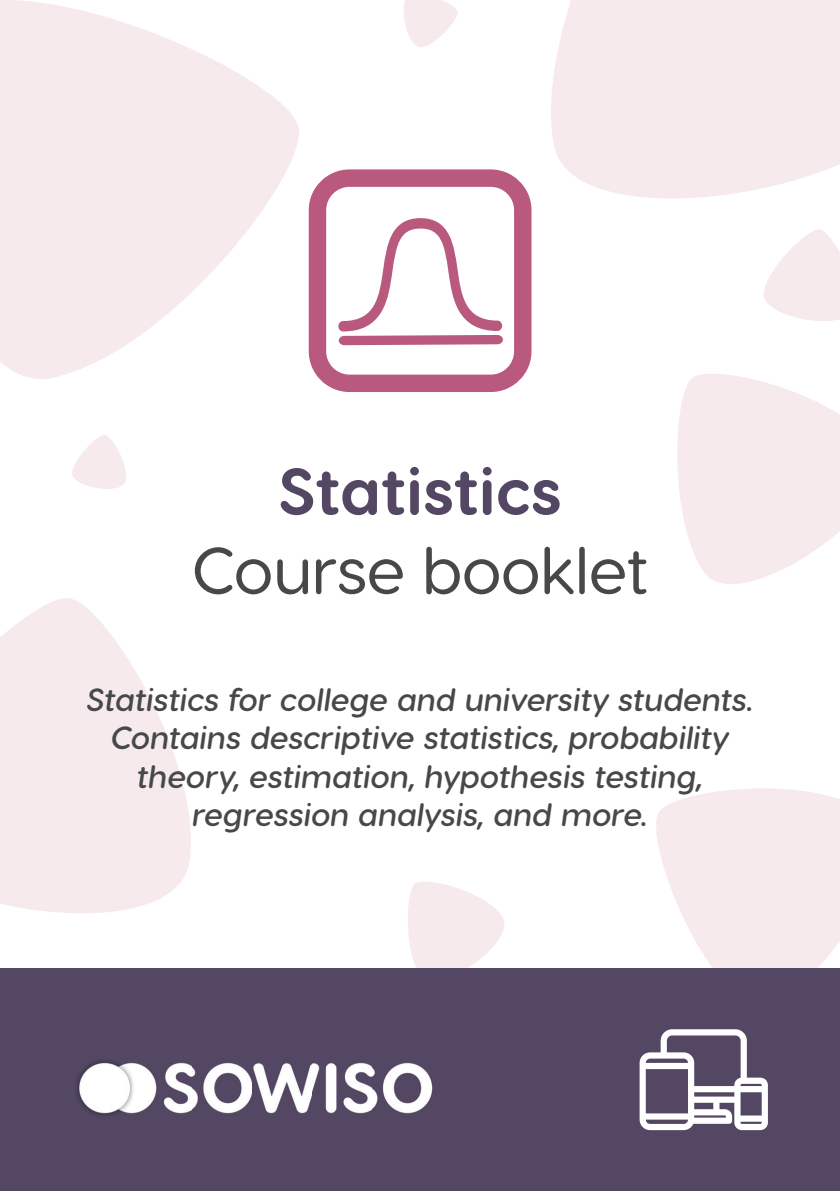
<style>
.page{position:relative;width:840px;height:1191px;background:#fff}
.page>*{position:absolute;margin:0;border:0;box-sizing:border-box;transform-origin:0 0}
.t1{font:500 66px "Visby Round CF";letter-spacing:-.01em;color:#46484a}
.t2{font:700 66px "Visby Round CF";color:#544763}
.t3{font:italic 600 32px/38.4px "Visby Round CF";color:#46484a;text-align:center}
</style>
<div class="page">
<svg style="left:0;top:0;width:299px;height:379px;fill:#f6eaed"></svg>
<svg style="left:656px;top:788px;width:183px;height:180px;background:#f7ecef"></svg>
<svg style="left:551px;top:0;width:288px;height:198px;background:#f6ebee"></svg>
<svg style="left:0;top:598px;width:191px;height:315px;fill:#f6eaed"></svg>
<svg style="left:677px;top:374px;width:162px;height:210px"></svg>
<svg style="left:408px;top:882px;width:96px;height:86px"></svg>
<svg style="left:72px;top:435px;width:54px;height:54px"></svg>
<svg style="left:764px;top:229px;width:75px;height:92px"></svg>
<svg style="left:404px;top:0;width:54px;height:47px"></svg>
<div style="left:0;top:968px;width:839px;height:223px;background:#544763"></div>
<svg style="left:639px;top:1029px;width:128px;height:101px"></svg>
<img style="left:77px;top:1061px;width:355px;height:55px">
<svg style="left:308px;top:169px;width:223px;height:223px"></svg>
<svg style="left:338px;top:218px;width:164px;height:127px"></svg>
<h1 class="t2" style="left:278px;top:449px;width:285px">Statistics</h1>
<h1 class="t1" style="left:191px;top:529px;width:458px">Course booklet</h1>
<p class="t3" style="left:86px;top:680px;width:668px">Statistics for college and university students.<br>Contains descriptive statistics, probability theory, estimation, hypothesis testing, regression analysis, and more.</p>
</div>
